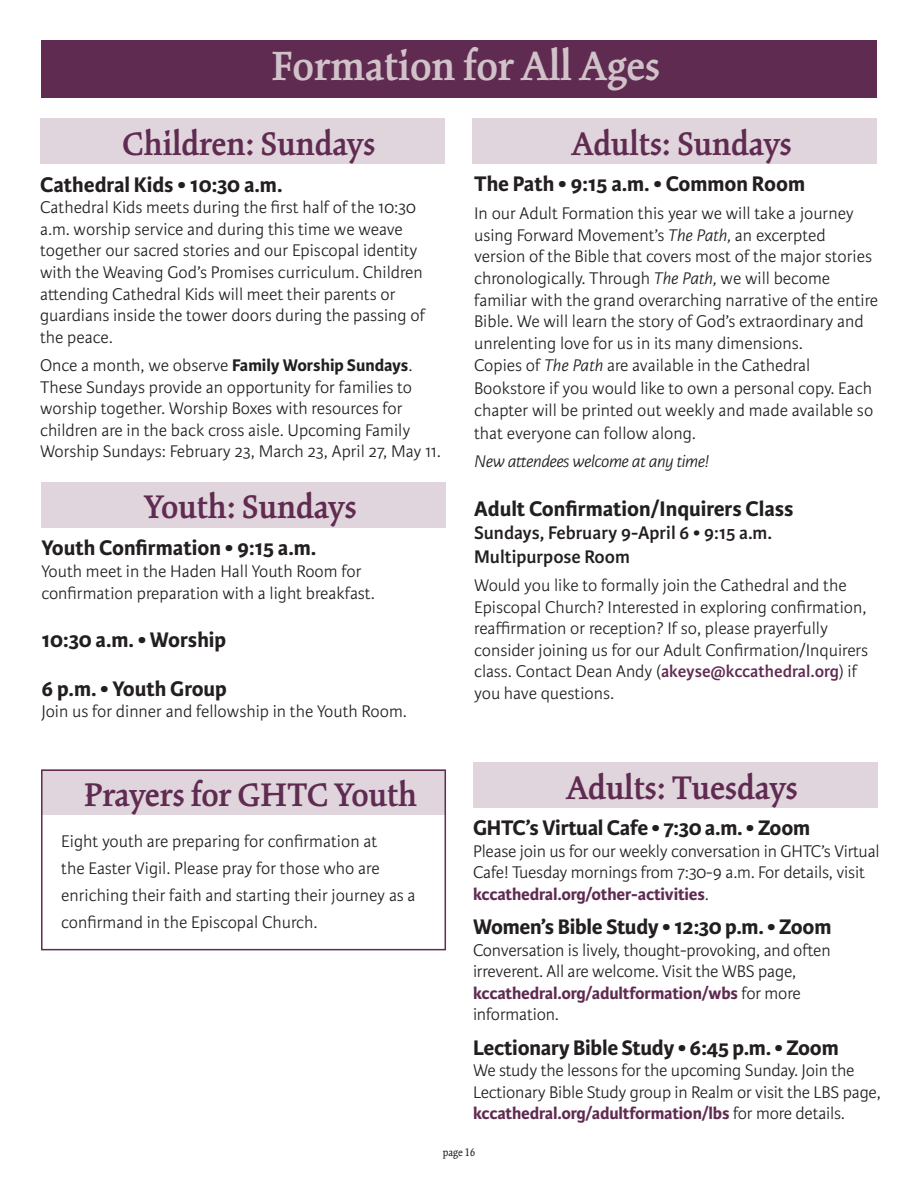
<style>
.page{position:relative;width:918px;height:1188px;background:#fff}
.page>*{position:absolute;margin:0;border:0;box-sizing:border-box;transform-origin:0 0}
.t1{font:600 45px "Kinesis Pro 3";color:#d1c2ca}
.t2{font:600 36px "Kinesis Pro 3";color:#602b51}
.t3{font:700 22.5px/48.6px "Karmina Sans";letter-spacing:-.01em;color:#231f20}
.t4{font:600 19.5px/23.4px "Karmina Sans";color:#231f20}
.t5{font:300 18px/21.6px "Karmina Sans";color:#231f20}
.t6{font:italic 300 18px "Karmina Sans";letter-spacing:-.02em;color:#231f20}
.t7{font:12px "Kinesis Pro 3";color:#231f20}
.s1{font-weight:700}
.s2{font-style:italic}
.s3{font-weight:600;color:#602b51}
.s4{font-weight:700;color:#602b51}
</style>
<div class="page">
<div style="left:41px;top:40px;width:836px;height:58px;background:#602b51"></div>
<div style="left:41px;top:482px;width:405px;height:46px;background:#e0d5dc"></div>
<div style="left:40px;top:118px;width:404px;height:46px;background:#e0d5dc"></div>
<div style="left:473px;top:118px;width:404px;height:46px;background:#e0d5dc"></div>
<div style="left:473px;top:762px;width:405px;height:46px;background:#e0d5dc"></div>
<div style="left:41px;top:770px;width:405px;height:45px;background:#e0d5dc"></div>
<div style="left:41px;top:770px;width:405px;height:180px;border:2px solid #602b51"></div>
<h1 class="t1" style="left:271px;top:40px;width:390px">Formation for All Ages</h1>
<h2 class="t2" style="left:122px;top:122px;width:255px">Children: Sundays</h2>
<p class="t3" style="left:40px;top:160px;width:244px">Cathedral Kids • 10:30 a.m.</p>
<p class="t5" style="left:40px;top:197px;width:386px">Cathedral Kids meets during the first half of the 10:30 a.m. worship service and during this time we weave together our sacred stories and our Episcopal identity with the Weaving God’s Promises curriculum. Children attending Cathedral Kids will meet their parents or guardians inside the tower doors during the passing of the peace.</p>
<p class="t5" style="left:40px;top:355px;width:402px">Once a month, we observe <span class="s1">Family Worship Sundays</span>.<br>These Sundays provide an opportunity for families to worship together. Worship Boxes with resources for children are in the back cross aisle. Upcoming Family Worship Sundays: February 23, March 23, April 27, May 11.</p>
<h2 class="t2" style="left:144px;top:486px;width:214px">Youth: Sundays</h2>
<p class="t3" style="left:41px;top:524px;width:276px">Youth Confirmation • 9:15 a.m.</p>
<p class="t5" style="left:41px;top:561px;width:335px">Youth meet in the Haden Hall Youth Room for confirmation preparation with a light breakfast.</p>
<p class="t3" style="left:41px;top:616px;width:187px">10:30 a.m. • Worship<br>6 p.m. • Youth Group</p>
<p class="t5" style="left:41px;top:701px;width:367px">Join us for dinner and fellowship in the Youth Room.</p>
<h2 class="t2" style="left:572px;top:122px;width:222px">Adults: Sundays</h2>
<p class="t3" style="left:474px;top:160px;width:332px">The Path • 9:15 a.m. • Common Room</p>
<p class="t5" style="left:474px;top:203px;width:406px">In our Adult Formation this year we will take a journey using Forward Movement’s <span class="s2">The Path,</span> an excerpted version of the Bible that covers most of the major stories chronologically. Through <span class="s2">The Path,</span> we will become familiar with the grand overarching narrative of the entire Bible. We will learn the story of God’s extraordinary and unrelenting love for us in its many dimensions.<br>Copies of <span class="s2">The Path</span> are available in the Cathedral Bookstore if you would like to own a personal copy. Each chapter will be printed out weekly and made available so that everyone can follow along.</p>
<p class="t6" style="left:474px;top:452px;width:237px">New attendees welcome at any time!</p>
<p class="t3" style="left:474px;top:485px;width:321px">Adult Confirmation/Inquirers Class</p>
<p class="t4" style="left:474px;top:521px;width:299px">Sundays, February 9-April 6 • 9:15 a.m.<br>Multipurpose Room</p>
<p class="t5" style="left:474px;top:575px;width:396px">Would you like to formally join the Cathedral and the Episcopal Church? Interested in exploring confirmation, reaffirmation or reception? If so, please prayerfully consider joining us for our Adult Confirmation/Inquirers class. Contact Dean Andy (<span class="s3">akeyse@kccathedral.org</span>) if you have questions.</p>
<h2 class="t2" style="left:84px;top:773px;width:335px">Prayers for GHTC Youth</h2>
<h2 class="t2" style="left:567px;top:766px;width:233px">Adults: Tuesdays</h2>
<p class="t5" style="left:61px;top:828px;width:356px;line-height:27px">Eight youth are preparing for confirmation at<br>the Easter Vigil. Please pray for those who are enriching their faith and starting their journey as a confirmand in the Episcopal Church.</p>
<p class="t3" style="left:473px;top:804px;width:339px">GHTC’s Virtual Cafe • 7:30 a.m. • Zoom</p>
<p class="t5" style="left:473px;top:840px;width:408px">Please join us for our weekly conversation in GHTC’s Virtual<br>Cafe! Tuesday mornings from 7:30-9 a.m. For details, visit <span class="s4">kccathedral.org/other-activities</span>.</p>
<p class="t3" style="left:473px;top:903px;width:360px">Women’s Bible Study • 12:30 p.m. • Zoom</p>
<p class="t5" style="left:473px;top:939px;width:359px">Conversation is lively, thought-provoking, and often irreverent. All are welcome. Visit the WBS page, <span class="s4">kccathedral.org/adultformation/wbs</span> for more information.</p>
<p class="t3" style="left:473px;top:1023px;width:367px">Lectionary Bible Study • 6:45 p.m. • Zoom</p>
<p class="t5" style="left:473px;top:1060px;width:409px">We study the lessons for the upcoming Sunday. Join the<br>Lectionary Bible Study group in Realm or visit the LBS page, <span class="s4">kccathedral.org/adultformation/lbs</span> for more details.</p>
<p class="t7" style="left:443px;top:1146px;width:34px">page 16</p>
</div>
